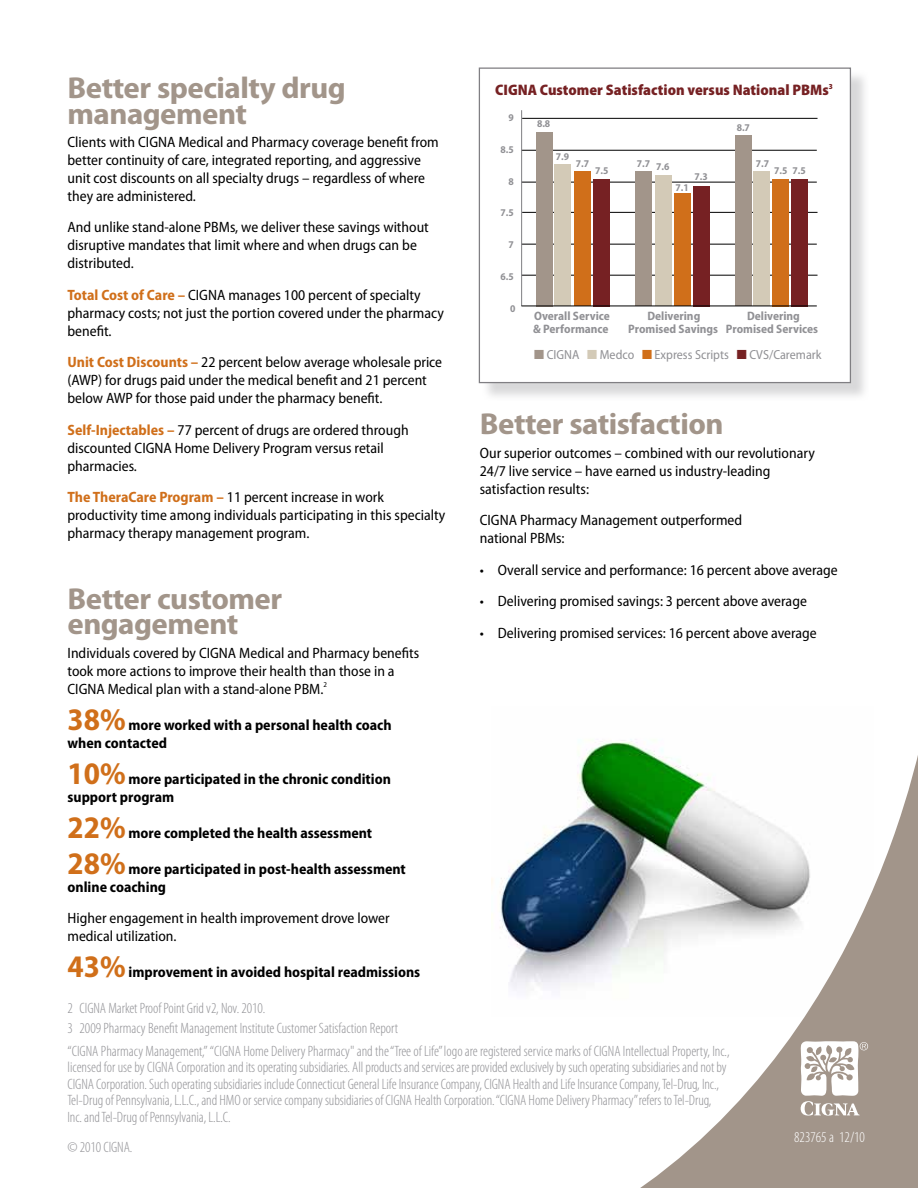
<style>
.page{position:relative;width:918px;height:1188px;background:#fff}
.page>*{position:absolute;margin:0;border:0;box-sizing:border-box;transform-origin:0 0}
.t1{font:700 semi-condensed 30.3px/25.5px "Myriad Pro";letter-spacing:-.015em;color:#a2958a;scale:1.09 1}
.t2{font:900 semi-condensed 15.3px "Myriad Pro";color:#762123}
.t3{font:semi-condensed 15px/18px "Myriad Pro";color:#000}
.t4{font:300 condensed 15px/16.5px "Myriad Pro";letter-spacing:-.005em;color:#919195}
.t5{font:700 semi-condensed 15px/18px "Myriad Pro";color:#000}
.t6{font:300 condensed 15px "Myriad Pro";color:#fff}
.t7{font:semi-condensed 13.2px "Myriad Pro";color:#919195}
.t8{font:700 semi-condensed 12.3px/12.8px "Myriad Pro";color:#919195;text-align:center}
.t9{font:700 semi-condensed 10.35px "Myriad Pro";color:#919195}
.s1{font-weight:700;color:#d06f1a}
.s2{font-size:31.5px;color:#d06f1a}
.s3{color:#a2958a}
.s4{color:#d3cab7}
.s5{color:#d06f1a}
.s6{color:#762123}
</style>
<div class="page">
<img style="left:491px;top:742px;width:129px;height:249px">
<svg style="left:620px;top:739px;width:298px;height:449px"></svg>
<svg style="left:801px;top:1041px;width:67px;height:75px"></svg>
<div style="left:481px;top:69px;width:389px;height:332px;background:#919195;opacity:.35"></div>
<div style="left:479px;top:68px;width:372px;height:315px;background:#fff;border:1px solid #807f83"></div>
<hr style="left:521px;top:244px;width:296px;height:1px;background:#000">
<hr style="left:522px;top:212px;width:296px;height:1px;background:#000">
<hr style="left:521px;top:275px;width:297px;height:1px;background:#000">
<hr style="left:521px;top:182px;width:296px;height:1px;background:#000">
<hr style="left:521px;top:150px;width:296px;height:1px;background:#000">
<hr style="left:522px;top:118px;width:296px;height:1px;background:#000">
<hr style="left:521px;top:110px;width:1px;height:196px;background:#807f83">
<div style="left:536px;top:132px;width:16px;height:174px;background:#a2958a"></div>
<div style="left:574px;top:172px;width:16px;height:134px;background:#d06f1a"></div>
<div style="left:555px;top:164px;width:16px;height:142px;background:#d3cab7"></div>
<div style="left:593px;top:179px;width:17px;height:127px;background:#762123"></div>
<div style="left:735px;top:136px;width:16px;height:170px;background:#a2958a"></div>
<div style="left:772px;top:179px;width:17px;height:127px;background:#d06f1a"></div>
<div style="left:753px;top:172px;width:17px;height:134px;background:#d3cab7"></div>
<div style="left:791px;top:179px;width:16px;height:127px;background:#762123"></div>
<div style="left:636px;top:172px;width:16px;height:134px;background:#a2958a"></div>
<div style="left:674px;top:193px;width:17px;height:113px;background:#d06f1a"></div>
<div style="left:655px;top:175px;width:16px;height:131px;background:#d3cab7"></div>
<div style="left:693px;top:186px;width:17px;height:120px;background:#762123"></div>
<hr style="left:521px;top:306px;width:296px;height:1px;background:#000">
<h1 class="t1" style="left:68px;top:76px;width:257px">Better specialty drug management</h1>
<p class="t3" style="left:68px;top:133px;width:373px">Clients with CIGNA Medical and Pharmacy coverage benefit from better continuity of care, integrated reporting, and aggressive unit cost discounts on all specialty drugs – regardless of where they are administered.</p>
<p class="t3" style="left:68px;top:219px;width:363px">And unlike stand-alone PBMs, we deliver these savings without disruptive mandates that limit where and when drugs can be distributed.</p>
<p class="t3" style="left:68px;top:286px;width:378px"><span class="s1">Total Cost of Care –</span> CIGNA manages 100 percent of specialty pharmacy costs; not just the portion covered under the pharmacy benefit.</p>
<p class="t3" style="left:68px;top:354px;width:376px"><span class="s1">Unit Cost Discounts –</span> 22 percent below average wholesale price (AWP) for drugs paid under the medical benefit and 21 percent below AWP for those paid under the pharmacy benefit.</p>
<p class="t3" style="left:68px;top:421px;width:343px"><span class="s1">Self-Injectables –</span> 77 percent of drugs are ordered through discounted CIGNA Home Delivery Program versus retail pharmacies.</p>
<p class="t3" style="left:68px;top:489px;width:379px"><span class="s1">The TheraCare Program –</span> 11 percent increase in work productivity time among individuals participating in this specialty pharmacy therapy management program.</p>
<h1 class="t1" style="left:68px;top:586px;width:198px">Better customer engagement</h1>
<p class="t3" style="left:68px;top:644px;width:353px">Individuals covered by CIGNA Medical and Pharmacy benefits took more actions to improve their health than those in a<br>CIGNA Medical plan with a stand-alone PBM.<sup>2</sup></p>
<p class="t5" style="left:68px;top:716px;width:326px"><span class="s2">38%</span> more worked with a personal health coach when contacted</p>
<p class="t5" style="left:68px;top:770px;width:325px"><span class="s2">10%</span> more participated in the chronic condition support program</p>
<p class="t5" style="left:68px;top:824px;width:306px"><span class="s2">22%</span> more completed the health assessment</p>
<p class="t5" style="left:68px;top:860px;width:340px"><span class="s2">28%</span> more participated in post-health assessment online coaching</p>
<p class="t3" style="left:68px;top:910px;width:324px">Higher engagement in health improvement drove lower medical utilization.</p>
<p class="t5" style="left:68px;top:964px;width:354px"><span class="s2">43%</span> improvement in avoided hospital readmissions</p>
<p class="t2" style="left:495px;top:81px;width:339px">CIGNA Customer Satisfaction versus National PBMs<sup>3</sup></p>
<p class="t9" style="left:508px;top:112px;width:7px">9</p>
<p class="t9" style="left:501px;top:143px;width:15px">8.5</p>
<p class="t9" style="left:508px;top:175px;width:7px">8</p>
<p class="t9" style="left:501px;top:207px;width:15px">7.5</p>
<p class="t9" style="left:508px;top:239px;width:7px">7</p>
<p class="t9" style="left:501px;top:271px;width:15px">6.5</p>
<p class="t9" style="left:510px;top:303px;width:7px">0</p>
<p class="t9" style="left:537px;top:118px;width:15px">8.8</p>
<p class="t9" style="left:737px;top:122px;width:15px">8.7</p>
<p class="t9" style="left:556px;top:151px;width:15px">7.9</p>
<p class="t9" style="left:637px;top:159px;width:34px">7.7 7.6</p>
<p class="t9" style="left:576px;top:157px;width:15px">7.7</p>
<p class="t9" style="left:756px;top:158px;width:15px">7.7</p>
<p class="t9" style="left:595px;top:165px;width:15px">7.5</p>
<p class="t9" style="left:774px;top:165px;width:15px">7.5</p>
<p class="t9" style="left:792px;top:165px;width:15px">7.5</p>
<p class="t9" style="left:695px;top:171px;width:15px">7.3</p>
<p class="t9" style="left:676px;top:182px;width:15px">7.1</p>
<p class="t8" style="left:533px;top:310px;width:78px;text-align:left">Overall Service &amp; Performance</p>
<p class="t8" style="left:628px;top:310px;width:91px">Delivering<br>Promised Savings</p>
<p class="t8" style="left:726px;top:310px;width:94px">Delivering<br>Promised Services</p>
<p class="t7" style="left:534px;top:347px;width:289px"><span class="s3">■</span> CIGNA <span class="s4">■</span> Medco <span class="s5">■</span> Express Scripts <span class="s6">■</span> CVS/Caremark</p>
<h1 class="t1" style="left:480px;top:412px;width:225px">Better satisfaction</h1>
<p class="t3" style="left:480px;top:444px;width:337px">Our superior outcomes – combined with our revolutionary<br>24/7 live service – have earned us industry-leading satisfaction results:</p>
<p class="t3" style="left:480px;top:511px;width:264px">CIGNA Pharmacy Management outperformed national PBMs:</p>
<p class="t3" style="left:480px;top:561px;width:360px">• Overall service and performance: 16 percent above average</p>
<p class="t3" style="left:480px;top:592px;width:329px">• Delivering promised savings: 3 percent above average</p>
<p class="t3" style="left:480px;top:624px;width:339px">• Delivering promised services: 16 percent above average</p>
<p class="t4" style="left:68px;top:998px;width:332px;line-height:20.7px">2 CIGNA Market Proof Point Grid v2, Nov. 2010.<br>3 2009 Pharmacy Benefit Management Institute Customer Satisfaction Report</p>
<p class="t4" style="left:68px;top:1043px;width:664px">“CIGNA Pharmacy Management,” “CIGNA Home Delivery Pharmacy" and the “Tree of Life” logo are registered service marks of CIGNA Intellectual Property, Inc., licensed for use by CIGNA Corporation and its operating subsidiaries. All products and services are provided exclusively by such operating subsidiaries and not by CIGNA Corporation. Such operating subsidiaries include Connecticut General Life Insurance Company, CIGNA Health and Life Insurance Company, Tel-Drug, Inc., Tel-Drug of Pennsylvania, L.L.C., and HMO or service company subsidiaries of CIGNA Health Corporation. “CIGNA Home Delivery Pharmacy” refers to Tel-Drug,<br>Inc. and Tel-Drug of Pennsylvania, L.L.C.</p>
<p class="t4" style="left:68px;top:1139px;width:67px">© 2010 CIGNA.</p>
<p class="t6" style="left:794px;top:1129px;width:72px">823765 a 12/10</p>
</div>
